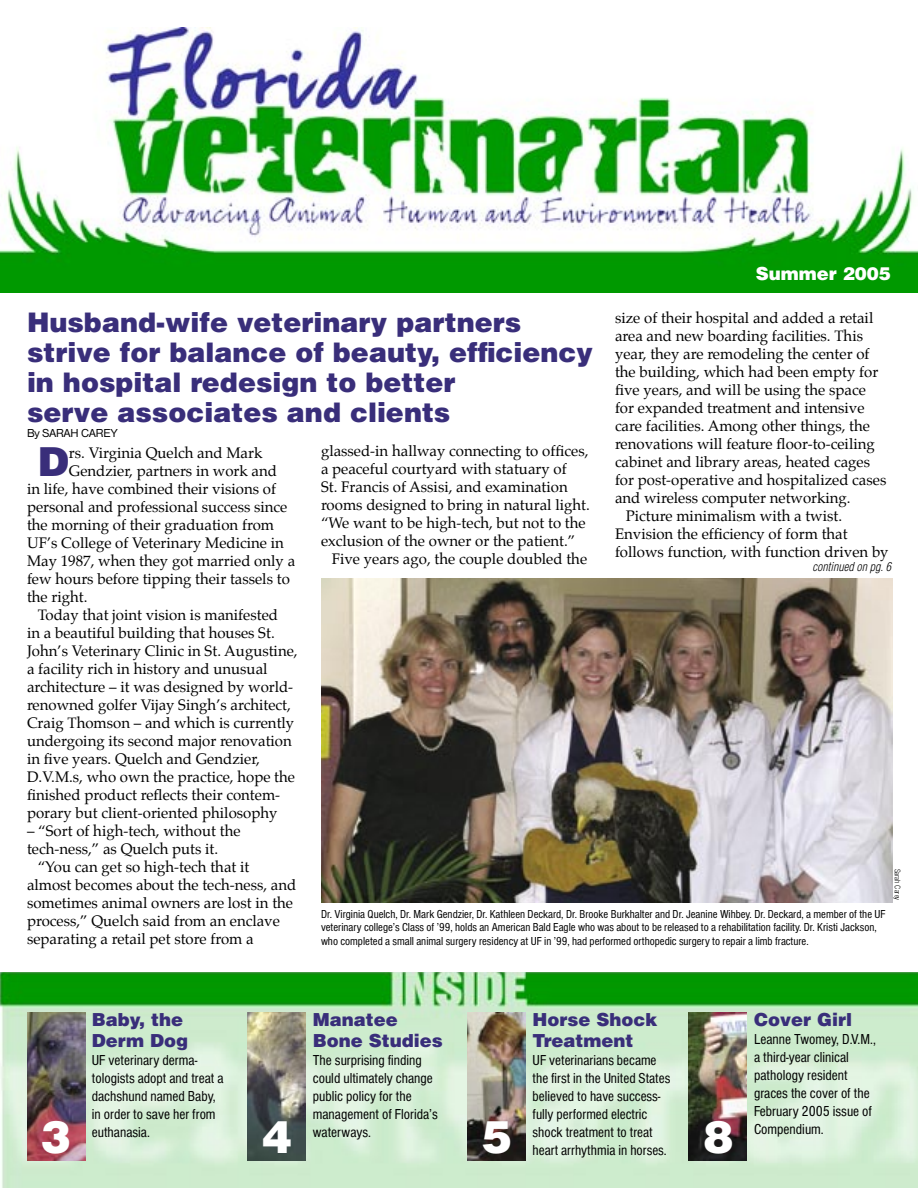
<style>
.page{position:relative;width:918px;height:1188px;background:#fff}
.page>*{position:absolute;margin:0;border:0;box-sizing:border-box;transform-origin:0 0}
.Index___s{font:900 45px "Helvetica";color:#fff}
.Body_text{font:900 40.05px "Helvetica";color:#392e7a}
.headline{font:900 27px/30px "Helvetica";color:#392e7a}
.sub_head{font:900 18px/21.6px "Helvetica";color:#392e7a}
.sub_head-2{font:900 18px "Helvetica";color:#fff}
.Body_text-2{font:15px/18px "Palatino";color:#000}
.Index_text{font:condensed 15px/18px "Helvetica";color:#000}
.t1{font:condensed 12px/13.5px "Helvetica";color:#000}
.continued_on{font:italic 300 condensed 12px "Helvetica";color:#000}
.by_line{font:12px "Helvetica Rmn";color:#000}
.Photo_cred{font:300 condensed 7.5px "Helvetica";color:#000}
</style>
<div class="page">
<img style="left:0;top:27px;width:918px;height:265px">
<img style="left:321px;top:578px;width:571px;height:324px">
<img style="left:0;top:972px;width:918px;height:216px">
<img style="left:27px;top:1013px;width:58px;height:148px">
<img style="left:467px;top:1012px;width:59px;height:149px">
<img style="left:688px;top:1012px;width:59px;height:149px">
<img style="left:247px;top:1012px;width:59px;height:149px">
<p class="sub_head-2" style="left:756px;top:261px;width:137px">Summer 2005</p>
<p class="Body_text-2" style="left:615px;top:309px;width:273px">size of their hospital and added a retail area and new boarding facilities. This year, they are remodeling the center of the building, which had been empty for five years, and will be using the space for expanded treatment and intensive care facilities. Among other things, the renovations will feature floor-to-ceiling cabinet and library areas, heated cages for post-operative and hospitalized cases and wireless computer networking.</p>
<p class="Body_text-2" style="left:615px;top:507px;width:275px;text-indent:11px">Picture minimalism with a twist.<br>Envision the efficiency of form that follows function, with function driven by</p>
<p class="headline" style="left:27px;top:307px;width:568px">Husband-wife veterinary partners strive for balance of beauty, efficiency in hospital redesign to better<br>serve associates and clients</p>
<p class="by_line" style="left:27px;top:425px;width:92px">By SARAH CAREY</p>
<p class="Body_text-2" style="left:321px;top:443px;width:270px">glassed-in hallway connecting to offices, a peaceful courtyard with statuary of<br>St. Francis of Assisi, and examination rooms designed to bring in natural light. “We want to be high-tech, but not to the exclusion of the owner or the patient.”</p>
<p class="Body_text-2" style="left:332px;top:551px;width:257px">Five years ago, the couple doubled the</p>
<p class="Body_text" style="left:38px;top:435px;width:33px">D</p>
<p class="Body_text-2" style="left:69px;top:444px;width:195px">rs. Virginia Quelch and Mark</p>
<p class="Body_text-2" style="left:69px;top:462px;width:210px">Gendzier, partners in work and</p>
<p class="Body_text-2" style="left:27px;top:480px;width:251px">in life, have combined their visions of</p>
<p class="Body_text-2" style="left:27px;top:498px;width:262px">personal and professional success since</p>
<p class="Body_text-2" style="left:27px;top:516px;width:249px">the morning of their graduation from</p>
<p class="Body_text-2" style="left:27px;top:534px;width:258px">UF’s College of Veterinary Medicine in</p>
<p class="Body_text-2" style="left:27px;top:552px;width:270px">May 1987, when they got married only a</p>
<p class="Body_text-2" style="left:27px;top:570px;width:264px">few hours before tipping their tassels to</p>
<p class="Body_text-2" style="left:27px;top:588px;width:62px">the right.</p>
<p class="Body_text-2" style="left:27px;top:606px;width:272px;text-indent:11px">Today that joint vision is manifested<br>in a beautiful building that houses St.<br>John’s Veterinary Clinic in St. Augustine, a facility rich in history and unusual architecture – it was designed by world&shy;renowned golfer Vijay Singh’s architect, Craig Thomson – and which is currently undergoing its second major renovation in five years. Quelch and Gendzier, D.V.M.s, who own the practice, hope the finished product reflects their contem&shy;porary but client-oriented philosophy</p>
<p class="Body_text-2" style="left:27px;top:822px;width:215px">– “Sort of high-tech, without the tech-ness,” as Quelch puts it.</p>
<p class="Body_text-2" style="left:27px;top:858px;width:271px;text-indent:11px">“You can get so high-tech that it almost becomes about the tech-ness, and sometimes animal owners are lost in the process,” Quelch said from an enclave separating a retail pet store from a</p>
<p class="continued_on" style="left:812px;top:560px;width:80px">continued on pg. 6</p>
<p class="Photo_cred" style="left:902px;top:869px;width:33px;rotate:90deg">Sarah Carey</p>
<p class="t1" style="left:321px;top:908px;width:566px">Dr. Virginia Quelch, Dr. Mark Gendzier, Dr. Kathleen Deckard, Dr. Brooke Burkhalter and Dr. Jeanine Wihbey. Dr. Deckard, a member of the UF veterinary college’s Class of ’99, holds an American Bald Eagle who was about to be released to a rehabilitation facility. Dr. Kristi Jackson, who completed a small animal surgery residency at UF in ’99, had performed orthopedic surgery to repair a limb fracture.</p>
<p class="sub_head" style="left:533px;top:1008px;width:127px">Horse Shock<br>Treatment</p>
<p class="Index_text" style="left:533px;top:1052px;width:139px">UF veterinarians became the first in the United States believed to have success&shy;fully performed electric shock treatment to treat heart arrhythmia in horses.</p>
<p class="sub_head" style="left:92px;top:1008px;width:98px">Baby, the<br>Derm Dog</p>
<p class="Index_text" style="left:92px;top:1052px;width:133px">UF veterinary derma&shy;tologists adopt and treat a dachshund named Baby, in order to save her from euthanasia.</p>
<p class="sub_head" style="left:313px;top:1008px;width:132px">Manatee<br>Bone Studies</p>
<p class="Index_text" style="left:313px;top:1052px;width:126px">The surprising finding could ultimately change public policy for the management of Florida’s waterways.</p>
<p class="Index___s" style="left:41px;top:1107px;width:32px">3</p>
<p class="Index___s" style="left:262px;top:1107px;width:32px">4</p>
<p class="Index___s" style="left:482px;top:1107px;width:32px">5</p>
<p class="Index___s" style="left:703px;top:1107px;width:32px">8</p>
<p class="sub_head" style="left:754px;top:1008px;width:99px">Cover Girl</p>
<p class="Index_text" style="left:754px;top:1031px;width:123px">Leanne Twomey, D.V.M., a third-year clinical pathology resident graces the cover of the<br>February 2005 issue of<br>Compendium.</p>
</div>
